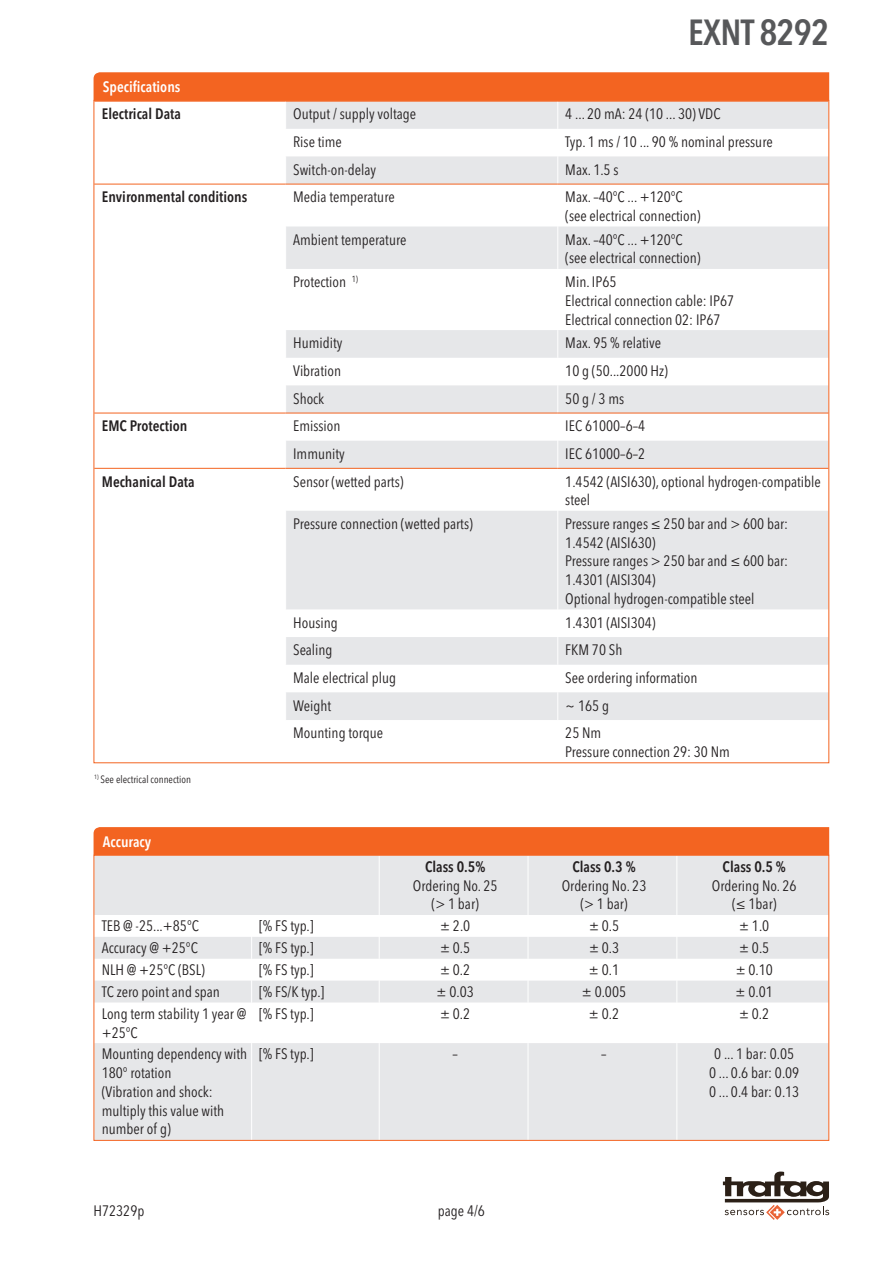
<style>
.page{position:relative;width:893px;height:1263px;background:#fff}
.page>*{position:absolute;margin:0;border:0;box-sizing:border-box;transform-origin:0 0}
.t1{font:600 condensed 36px "Avenir Next LT Pro";letter-spacing:-.02em;color:#57585a}
.t2{font:condensed 15px/18.8px "Avenir Next LT Pro";color:#231f20}
.t3{font:600 condensed 15px "Avenir Next LT Pro";color:#231f20}
.t4{font:600 condensed 15px "Avenir Next LT Pro";color:#fff}
.t5{font:condensed 10.5px "Avenir Next LT Pro";color:#231f20}
</style>
<div class="page">
<svg style="left:723px;top:1171px;width:106px;height:49px"></svg>
<svg style="left:286px;top:226px;width:541px;height:494px;fill:#e6e7e9"></svg>
<svg style="left:94px;top:72px;width:735px;height:112px"></svg>
<hr style="left:557px;top:226px;width:1px;height:43px;background:#fff">
<hr style="left:557px;top:269px;width:1px;height:61px;background:#fff">
<svg style="left:557px;top:330px;width:1px;height:138px"></svg>
<hr style="left:557px;top:469px;width:1px;height:42px;background:#fff">
<hr style="left:557px;top:511px;width:1px;height:98px;background:#fff">
<svg style="left:557px;top:609px;width:1px;height:111px"></svg>
<hr style="left:94px;top:184px;width:192px;height:1px;background:#f36421">
<hr style="left:286px;top:184px;width:272px;height:1px;background:#f36421">
<hr style="left:558px;top:184px;width:270px;height:1px;background:#f36421">
<hr style="left:94px;top:413px;width:192px;height:1px;background:#f36421">
<hr style="left:286px;top:413px;width:272px;height:1px;background:#f36421">
<hr style="left:558px;top:413px;width:270px;height:1px;background:#f36421">
<hr style="left:94px;top:468px;width:192px;height:1px;background:#f36421">
<hr style="left:286px;top:468px;width:272px;height:1px;background:#f36421">
<hr style="left:558px;top:468px;width:270px;height:1px;background:#f36421">
<div style="left:94px;top:827px;width:735px;height:28px;background:#f36421"></div>
<svg style="left:96px;top:857px;width:731px;height:282px;fill:#e6e7e9"></svg>
<hr style="left:379px;top:856px;width:1px;height:59px;background:#fff">
<hr style="left:528px;top:856px;width:1px;height:59px;background:#fff">
<hr style="left:676px;top:856px;width:1px;height:59px;background:#fff">
<svg style="left:251px;top:915px;width:1px;height:87px"></svg>
<svg style="left:379px;top:915px;width:1px;height:87px"></svg>
<svg style="left:528px;top:915px;width:1px;height:87px"></svg>
<svg style="left:676px;top:915px;width:1px;height:87px"></svg>
<hr style="left:251px;top:1002px;width:1px;height:41px;background:#fff">
<hr style="left:379px;top:1002px;width:1px;height:41px;background:#fff">
<hr style="left:528px;top:1002px;width:1px;height:41px;background:#fff">
<hr style="left:676px;top:1002px;width:1px;height:41px;background:#fff">
<hr style="left:251px;top:1043px;width:1px;height:97px;background:#fff">
<hr style="left:379px;top:1043px;width:1px;height:97px;background:#fff">
<hr style="left:528px;top:1043px;width:1px;height:97px;background:#fff">
<hr style="left:676px;top:1043px;width:1px;height:97px;background:#fff">
<h1 class="t1" style="left:688px;top:10px;width:142px">EXNT 8292</h1>
<p class="t4" style="left:103px;top:78px;width:79px">Specifications</p>
<p class="t3" style="left:102px;top:105px;width:81px">Electrical Data</p>
<p class="t2" style="left:293px;top:105px;width:124px">Output / supply voltage</p>
<p class="t2" style="left:565px;top:105px;width:157px">4 ... 20 mA: 24 (10 ... 30) VDC</p>
<p class="t2" style="left:293px;top:132px;width:50px">Rise time</p>
<p class="t2" style="left:565px;top:132px;width:209px">Typ. 1 ms / 10 ... 90 % nominal pressure</p>
<p class="t2" style="left:293px;top:160px;width:84px">Switch-on-delay</p>
<p class="t2" style="left:565px;top:160px;width:55px">Max. 1.5 s</p>
<p class="t3" style="left:102px;top:188px;width:147px">Environmental conditions</p>
<p class="t2" style="left:293px;top:188px;width:103px">Media temperature</p>
<p class="t2" style="left:565px;top:188px;width:137px">M ax. –40°C ... +120°C (see electrical connection)</p>
<p class="t2" style="left:293px;top:230px;width:115px">Ambient temperature</p>
<p class="t2" style="left:565px;top:230px;width:137px">M ax. –40°C ... +120°C (see electrical connection)</p>
<p class="t2" style="left:293px;top:272px;width:66px">Protection <sup>1)</sup></p>
<p class="t2" style="left:565px;top:272px;width:170px">Min. IP65<br>Electrical connection cable: IP67<br>Electrical connection 02: IP67</p>
<p class="t2" style="left:293px;top:334px;width:51px">Humidity</p>
<p class="t2" style="left:565px;top:334px;width:97px">M ax. 95 % relative</p>
<p class="t2" style="left:293px;top:361px;width:49px">Vibration</p>
<p class="t2" style="left:565px;top:361px;width:104px">10 g (50...2000 Hz)</p>
<p class="t2" style="left:293px;top:389px;width:33px">Shock</p>
<p class="t2" style="left:565px;top:389px;width:60px">50 g / 3 ms</p>
<p class="t3" style="left:102px;top:417px;width:87px">EMC Protection</p>
<p class="t2" style="left:293px;top:417px;width:49px">Emission</p>
<p class="t2" style="left:565px;top:417px;width:81px">IEC 61000–6–4</p>
<p class="t2" style="left:293px;top:444px;width:53px">Immunity</p>
<p class="t2" style="left:565px;top:444px;width:81px">IEC 61000–6–2</p>
<p class="t3" style="left:102px;top:472px;width:94px">Mechanical Data</p>
<p class="t2" style="left:293px;top:472px;width:112px">Sensor (wetted parts)</p>
<p class="t2" style="left:565px;top:472px;width:257px">1.4542 (AISI630), optional hydrogen-compatible steel</p>
<p class="t2" style="left:293px;top:514px;width:181px">Pressure connection (wetted parts)</p>
<p class="t2" style="left:565px;top:514px;width:224px">Pressure ranges ≤ 250 bar and &gt; 600 bar:<br>1.4542 (AISI630)<br>Pressure ranges &gt; 250 bar and ≤ 600 bar:<br>1.4301 (AISI304)<br>Optional hydrogen-compatible steel</p>
<p class="t2" style="left:293px;top:613px;width:46px">Housing</p>
<p class="t2" style="left:565px;top:613px;width:92px">1.4301 (AISI304)</p>
<p class="t2" style="left:293px;top:641px;width:41px">Sealing</p>
<p class="t2" style="left:565px;top:641px;width:59px">FKM 70 Sh</p>
<p class="t2" style="left:293px;top:668px;width:104px">Male electrical plug</p>
<p class="t2" style="left:565px;top:668px;width:134px">See ordering information</p>
<p class="t2" style="left:293px;top:696px;width:40px">Weight</p>
<p class="t2" style="left:565px;top:696px;width:45px">~ 165 g</p>
<p class="t2" style="left:293px;top:723px;width:92px">Mounting torque</p>
<p class="t2" style="left:565px;top:723px;width:166px">25 Nm<br>Pressure connection 29: 30 N m</p>
<p class="t5" style="left:94px;top:773px;width:98px"><sup>1)</sup> See electrical connection</p>
<p class="t4" style="left:103px;top:832px;width:50px">Accuracy</p>
<p class="t3" style="left:425px;top:857px;width:62px">Class 0.5%</p>
<p class="t2" style="left:413px;top:876px;width:86px;text-align:center">Ordering No. 25 (&gt; 1 bar)</p>
<p class="t3" style="left:572px;top:857px;width:65px">Class 0.3 %</p>
<p class="t2" style="left:562px;top:876px;width:86px;text-align:center">Ordering No. 23 (&gt; 1 bar)</p>
<p class="t3" style="left:723px;top:857px;width:65px">Class 0.5 %</p>
<p class="t2" style="left:712px;top:876px;width:86px;text-align:center">Ordering No. 26 (≤ 1bar)</p>
<p class="t2" style="left:102px;top:917px;width:99px">TEB @ -25...+85°C</p>
<p class="t2" style="left:259px;top:917px;width:56px">[% FS typ.]</p>
<p class="t2" style="left:440px;top:917px;width:32px">± 2.0</p>
<p class="t2" style="left:589px;top:917px;width:32px">± 0.5</p>
<p class="t2" style="left:739px;top:917px;width:32px">± 1.0</p>
<p class="t2" style="left:102px;top:938px;width:98px">Accuracy @ +25°C</p>
<p class="t2" style="left:259px;top:938px;width:56px">[% FS typ.]</p>
<p class="t2" style="left:440px;top:938px;width:32px">± 0.5</p>
<p class="t2" style="left:589px;top:938px;width:32px">± 0.3</p>
<p class="t2" style="left:739px;top:938px;width:32px">± 0.5</p>
<p class="t2" style="left:102px;top:960px;width:105px">N LH @ +25°C (BSL)</p>
<p class="t2" style="left:259px;top:960px;width:56px">[% FS typ.]</p>
<p class="t2" style="left:440px;top:960px;width:32px">± 0.2</p>
<p class="t2" style="left:589px;top:960px;width:32px">± 0.1</p>
<p class="t2" style="left:736px;top:960px;width:39px">± 0.10</p>
<p class="t2" style="left:102px;top:982px;width:120px">TC zero point and span</p>
<p class="t2" style="left:259px;top:982px;width:67px">[% FS/K typ.]</p>
<p class="t2" style="left:437px;top:982px;width:39px">± 0.03</p>
<p class="t2" style="left:582px;top:982px;width:46px">± 0.005</p>
<p class="t2" style="left:736px;top:982px;width:39px">± 0.01</p>
<p class="t2" style="left:102px;top:1004px;width:146px">Long term stability 1 year @ +25°C</p>
<p class="t2" style="left:259px;top:1004px;width:56px">[% FS typ.]</p>
<p class="t2" style="left:440px;top:1004px;width:32px">± 0.2</p>
<p class="t2" style="left:589px;top:1004px;width:32px">± 0.2</p>
<p class="t2" style="left:739px;top:1004px;width:32px">± 0.2</p>
<p class="t2" style="left:102px;top:1045px;width:147px">Mounting dependency with<br>180° rotation<br>(Vibration and shock: multiply this value with number of g)</p>
<p class="t2" style="left:259px;top:1045px;width:56px">[% FS typ.]</p>
<p class="t2" style="left:452px;top:1045px;width:7px">–</p>
<p class="t2" style="left:601px;top:1045px;width:7px">–</p>
<p class="t2" style="left:709px;top:1045px;width:92px;text-align:center">0 ... 1 bar: 0.05<br>0 ... 0.6 bar: 0.09<br>0 ... 0.4 bar: 0.13</p>
<p class="t2" style="left:94px;top:1201px;width:52px">H72329p</p>
<p class="t2" style="left:438px;top:1201px;width:49px">page 4/6</p>
</div>
